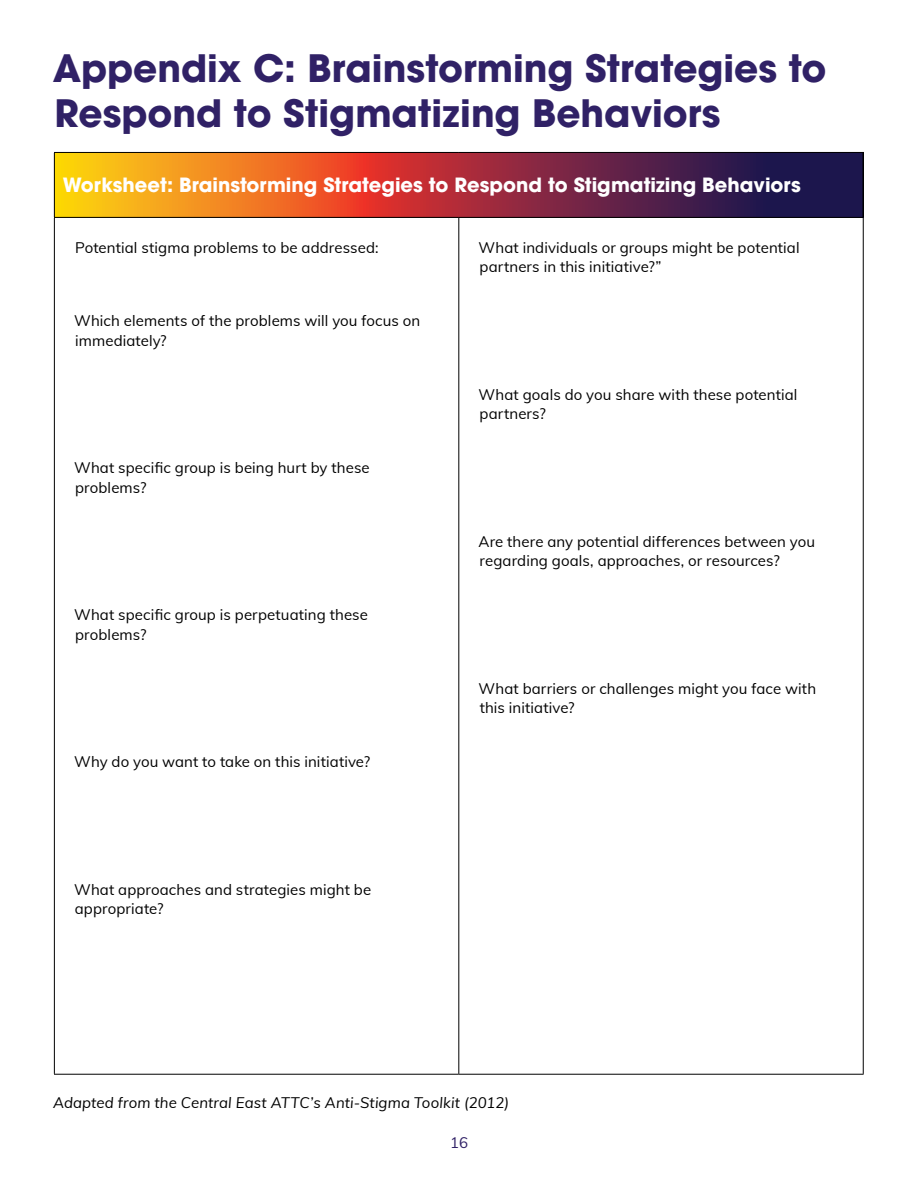
<style>
.page{position:relative;width:918px;height:1188px;background:#fff}
.page>*{position:absolute;margin:0;border:0;box-sizing:border-box;transform-origin:0 0}
.h1_new{font:700 37.5px/45px "ITC Avant Garde Pro";color:#302166}
.h1_table_white{font:700 19.5px "ITC Avant Garde Pro";color:#fff}
.t1{font:15px/19.5px "Muli";letter-spacing:.005em;color:#000}
.t2{font:italic 15px "Muli";letter-spacing:.005em;color:#000}
.t3{font:15px "Muli";color:#302166}
</style>
<div class="page">
<svg style="left:55px;top:153px;width:807px;height:64px;background:#9f4a34"></svg>
<hr style="left:862px;top:153px;width:2px;height:64px;background:#000">
<hr style="left:54px;top:152px;width:405px;height:1px;background:#000">
<hr style="left:459px;top:152px;width:405px;height:1px;background:#000">
<hr style="left:459px;top:217px;width:405px;height:1px;background:#000">
<hr style="left:54px;top:217px;width:405px;height:1px;background:#000">
<hr style="left:54px;top:1074px;width:405px;height:1px;background:#000">
<hr style="left:459px;top:1074px;width:405px;height:1px;background:#000">
<hr style="left:54px;top:153px;width:1px;height:64px;background:#000">
<hr style="left:54px;top:218px;width:1px;height:856px;background:#000">
<hr style="left:458px;top:218px;width:1px;height:856px;background:#000">
<hr style="left:863px;top:218px;width:1px;height:856px;background:#000">
<p class="h1_new" style="left:53px;top:45px;width:775px">Appendix C: Brainstorming Strategies to<br>Respond to Stigmatizing Behaviors</p>
<p class="h1_table_white" style="left:63px;top:172px;width:740px">Worksheet: Brainstorming Strategies to Respond to Stigmatizing Behaviors</p>
<p class="t1" style="left:75px;top:237px;width:305px">Potential stigma problems to be addressed:</p>
<p class="t1" style="left:74px;top:310px;width:348px">Which elements of the problems will you focus on immediately?</p>
<p class="t1" style="left:74px;top:457px;width:297px">What specific group is being hurt by these problems?</p>
<p class="t1" style="left:74px;top:604px;width:295px">What specific group is perpetuating these problems?</p>
<p class="t1" style="left:74px;top:751px;width:298px">Why do you want to take on this initiative?</p>
<p class="t1" style="left:74px;top:879px;width:299px">What approaches and strategies might be appropriate?</p>
<p class="t1" style="left:479px;top:237px;width:322px">What individuals or groups might be potential partners in this initiative?”</p>
<p class="t1" style="left:479px;top:384px;width:320px">What goals do you share with these potential partners?</p>
<p class="t1" style="left:478px;top:531px;width:338px">Are there any potential differences between you regarding goals, approaches, or resources?</p>
<p class="t1" style="left:479px;top:678px;width:339px">What barriers or challenges might you face with this initiative?</p>
<p class="t2" style="left:53px;top:1092px;width:457px">Adapted from the Central East ATTC’s Anti-Stigma Toolkit (2012)</p>
<p class="t3" style="left:450px;top:1132px;width:19px">16</p>
</div>
